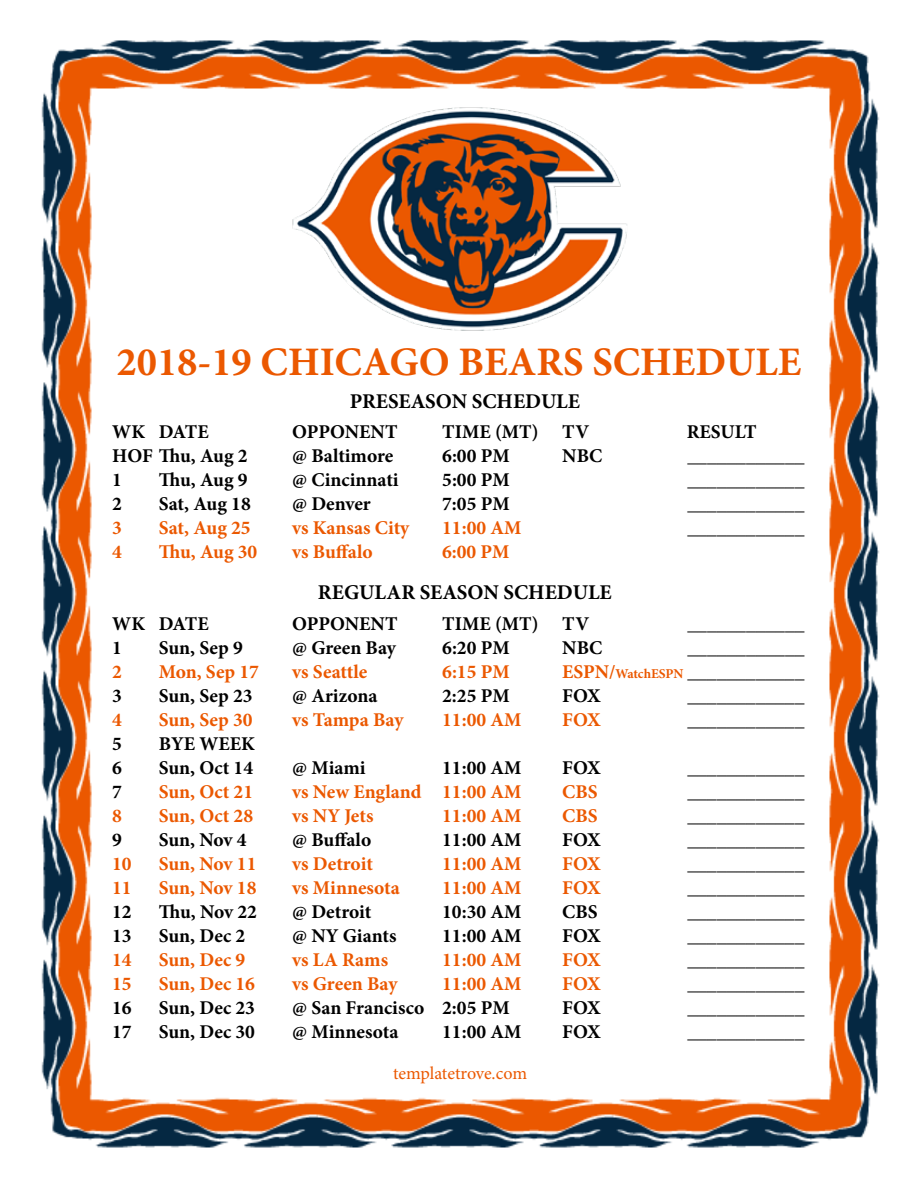
<style>
.page{position:relative;width:918px;height:1188px;background:#fff}
.page>*{position:absolute;margin:0;border:0;box-sizing:border-box;transform-origin:0 0}
.t1{font:700 40.5px "Minion Pro";color:#eb5800}
.t2{font:700 21px "Minion Pro";color:#000}
.t3{font:700 19.5px "Minion Pro";color:#000}
.t4{font:700 19.5px "Minion Pro";color:#eb5800}
.t5{font:18px "Minion Pro";letter-spacing:-.005em;color:#eb5800}
.s1{color:#eb5800}
.s2{font-size:13.5px;color:#eb5800}
</style>
<div class="page">
<img style="left:41px;top:40px;width:839px;height:1108px">
<img style="left:285px;top:104px;width:351px;height:229px">
<h1 class="t1" style="left:117px;top:333px;width:686px">2018-19 CHICAGO BEARS SCHEDULE</h1>
<p class="t2" style="left:350px;top:387px;width:232px">PRESEASON SCHEDULE</p>
<p class="t3" style="left:112px;top:418px;width:98px">WK DATE</p>
<p class="t3" style="left:292px;top:418px;width:107px">OPPONENT</p>
<p class="t3" style="left:442px;top:418px;width:148px">TIME (MT) TV</p>
<p class="t3" style="left:687px;top:418px;width:71px">RESULT</p>
<p class="t3" style="left:112px;top:442px;width:137px">HOF Thu, Aug 2</p>
<p class="t3" style="left:292px;top:442px;width:103px">@ Baltimore</p>
<p class="t3" style="left:442px;top:442px;width:69px">6:00 PM</p>
<p class="t3" style="left:562px;top:442px;width:42px">NBC</p>
<p class="t3" style="left:688px;top:442px;width:118px">____________</p>
<p class="t3" style="left:112px;top:466px;width:11px">1</p>
<p class="t3" style="left:159px;top:466px;width:90px">Thu, Aug 9</p>
<p class="t3" style="left:292px;top:466px;width:108px">@ Cincinnati</p>
<p class="t3" style="left:442px;top:466px;width:69px">5:00 PM</p>
<p class="t3" style="left:687px;top:466px;width:119px">____________</p>
<p class="t3" style="left:112px;top:490px;width:11px">2</p>
<p class="t3" style="left:159px;top:490px;width:94px">Sat, Aug 18</p>
<p class="t3" style="left:292px;top:490px;width:80px">@ Denver</p>
<p class="t3" style="left:442px;top:490px;width:69px">7:05 PM</p>
<p class="t3" style="left:687px;top:490px;width:118px">____________</p>
<p class="t4" style="left:112px;top:514px;width:11px">3</p>
<p class="t4" style="left:159px;top:514px;width:94px">Sat, Aug 25</p>
<p class="t4" style="left:292px;top:514px;width:119px">vs Kansas City</p>
<p class="t4" style="left:442px;top:514px;width:81px">11:00 AM</p>
<p class="t3" style="left:687px;top:514px;width:118px">____________</p>
<p class="t4" style="left:112px;top:538px;width:11px">4</p>
<p class="t4" style="left:159px;top:538px;width:100px">Thu, Aug 30</p>
<p class="t4" style="left:292px;top:538px;width:82px">vs Buffalo</p>
<p class="t4" style="left:442px;top:538px;width:69px">6:00 PM</p>
<p class="t2" style="left:318px;top:577px;width:295px">REGULAR SEASON SCHEDULE</p>
<p class="t3" style="left:112px;top:610px;width:98px">WK DATE</p>
<p class="t3" style="left:292px;top:610px;width:107px">OPPONENT</p>
<p class="t3" style="left:442px;top:610px;width:148px">TIME (MT) TV</p>
<p class="t3" style="left:688px;top:610px;width:118px">____________</p>
<p class="t3" style="left:112px;top:634px;width:11px">1</p>
<p class="t3" style="left:159px;top:634px;width:86px">Sun, Sep 9</p>
<p class="t3" style="left:292px;top:634px;width:105px">@ Green Bay</p>
<p class="t3" style="left:442px;top:634px;width:69px">6:20 PM</p>
<p class="t3" style="left:562px;top:634px;width:42px">NBC</p>
<p class="t3" style="left:688px;top:634px;width:118px">____________</p>
<p class="t4" style="left:112px;top:658px;width:11px">2</p>
<p class="t4" style="left:159px;top:658px;width:102px">Mon, Sep 17</p>
<p class="t4" style="left:292px;top:658px;width:77px">vs Seattle</p>
<p class="t4" style="left:442px;top:658px;width:69px">6:15 PM</p>
<p class="t3" style="left:562px;top:658px;width:244px"><span class="s1">ESPN/</span><span class="s2">WatchESPN</span> ____________</p>
<p class="t3" style="left:112px;top:682px;width:11px">3</p>
<p class="t3" style="left:159px;top:682px;width:95px">Sun, Sep 23</p>
<p class="t3" style="left:292px;top:682px;width:87px">@ Arizona</p>
<p class="t3" style="left:442px;top:682px;width:69px">2:25 PM</p>
<p class="t3" style="left:562px;top:682px;width:40px">FOX</p>
<p class="t3" style="left:687px;top:682px;width:118px">____________</p>
<p class="t4" style="left:112px;top:706px;width:11px">4</p>
<p class="t4" style="left:159px;top:706px;width:95px">Sun, Sep 30</p>
<p class="t4" style="left:292px;top:706px;width:113px">vs Tampa Bay</p>
<p class="t4" style="left:442px;top:706px;width:81px">11:00 AM</p>
<p class="t4" style="left:562px;top:706px;width:40px">FOX</p>
<p class="t3" style="left:687px;top:706px;width:118px">____________</p>
<p class="t3" style="left:112px;top:730px;width:11px">5</p>
<p class="t3" style="left:159px;top:730px;width:98px">BYE WEEK</p>
<p class="t3" style="left:112px;top:754px;width:11px">6</p>
<p class="t3" style="left:159px;top:754px;width:96px">Sun, Oct 14</p>
<p class="t3" style="left:292px;top:754px;width:75px">@ Miami</p>
<p class="t3" style="left:442px;top:754px;width:81px">11:00 AM</p>
<p class="t3" style="left:562px;top:754px;width:40px">FOX</p>
<p class="t3" style="left:687px;top:754px;width:118px">____________</p>
<p class="t3" style="left:112px;top:778px;width:11px">7</p>
<p class="t4" style="left:159px;top:778px;width:96px">Sun, Oct 21</p>
<p class="t4" style="left:292px;top:778px;width:231px">vs New England 11:00 AM</p>
<p class="t4" style="left:562px;top:778px;width:37px">CBS</p>
<p class="t3" style="left:687px;top:778px;width:118px">____________</p>
<p class="t4" style="left:112px;top:802px;width:11px">8</p>
<p class="t4" style="left:159px;top:802px;width:96px">Sun, Oct 28</p>
<p class="t4" style="left:292px;top:802px;width:83px">vs NY Jets</p>
<p class="t4" style="left:442px;top:802px;width:81px">11:00 AM</p>
<p class="t4" style="left:562px;top:802px;width:37px">CBS</p>
<p class="t3" style="left:687px;top:802px;width:118px">____________</p>
<p class="t3" style="left:112px;top:826px;width:11px">9</p>
<p class="t3" style="left:159px;top:826px;width:89px">Sun, Nov 4</p>
<p class="t3" style="left:292px;top:826px;width:81px">@ Buffalo</p>
<p class="t3" style="left:442px;top:826px;width:81px">11:00 AM</p>
<p class="t3" style="left:562px;top:826px;width:40px">FOX</p>
<p class="t3" style="left:687px;top:826px;width:118px">____________</p>
<p class="t4" style="left:112px;top:850px;width:21px">10</p>
<p class="t4" style="left:159px;top:850px;width:99px">Sun, Nov 11</p>
<p class="t4" style="left:292px;top:850px;width:82px">vs Detroit</p>
<p class="t4" style="left:442px;top:850px;width:81px">11:00 AM</p>
<p class="t4" style="left:562px;top:850px;width:40px">FOX</p>
<p class="t3" style="left:687px;top:850px;width:118px">____________</p>
<p class="t4" style="left:112px;top:874px;width:21px">11</p>
<p class="t4" style="left:159px;top:874px;width:99px">Sun, Nov 18</p>
<p class="t4" style="left:292px;top:874px;width:109px">vs Minnesota</p>
<p class="t4" style="left:442px;top:874px;width:81px">11:00 AM</p>
<p class="t4" style="left:562px;top:874px;width:40px">FOX</p>
<p class="t3" style="left:687px;top:874px;width:118px">____________</p>
<p class="t3" style="left:112px;top:898px;width:21px">12</p>
<p class="t3" style="left:159px;top:898px;width:100px">Thu, Nov 22</p>
<p class="t3" style="left:292px;top:898px;width:81px">@ Detroit</p>
<p class="t3" style="left:442px;top:898px;width:81px">10:30 AM</p>
<p class="t3" style="left:562px;top:898px;width:37px">CBS</p>
<p class="t3" style="left:687px;top:898px;width:118px">____________</p>
<p class="t3" style="left:112px;top:922px;width:21px">13</p>
<p class="t3" style="left:159px;top:922px;width:88px">Sun, Dec 2</p>
<p class="t3" style="left:292px;top:922px;width:106px">@ NY Giants</p>
<p class="t3" style="left:442px;top:922px;width:81px">11:00 AM</p>
<p class="t3" style="left:562px;top:922px;width:40px">FOX</p>
<p class="t3" style="left:687px;top:922px;width:118px">____________</p>
<p class="t4" style="left:112px;top:946px;width:21px">14</p>
<p class="t4" style="left:159px;top:946px;width:88px">Sun, Dec 9</p>
<p class="t4" style="left:292px;top:946px;width:97px">vs LA Rams</p>
<p class="t4" style="left:442px;top:946px;width:81px">11:00 AM</p>
<p class="t4" style="left:562px;top:946px;width:40px">FOX</p>
<p class="t3" style="left:687px;top:946px;width:118px">____________</p>
<p class="t4" style="left:112px;top:970px;width:21px">15</p>
<p class="t4" style="left:159px;top:970px;width:98px">Sun, Dec 16</p>
<p class="t4" style="left:292px;top:970px;width:107px">vs Green Bay</p>
<p class="t4" style="left:442px;top:970px;width:81px">11:00 AM</p>
<p class="t4" style="left:562px;top:970px;width:40px">FOX</p>
<p class="t3" style="left:687px;top:970px;width:118px">____________</p>
<p class="t3" style="left:112px;top:994px;width:21px">16</p>
<p class="t3" style="left:159px;top:994px;width:98px">Sun, Dec 23</p>
<p class="t3" style="left:292px;top:994px;width:219px">@ San Francisco 2:05 PM</p>
<p class="t3" style="left:562px;top:994px;width:40px">FOX</p>
<p class="t3" style="left:687px;top:994px;width:118px">____________</p>
<p class="t3" style="left:112px;top:1018px;width:21px">17</p>
<p class="t3" style="left:159px;top:1018px;width:98px">Sun, Dec 30</p>
<p class="t3" style="left:292px;top:1018px;width:108px">@ Minnesota</p>
<p class="t3" style="left:442px;top:1018px;width:81px">11:00 AM</p>
<p class="t3" style="left:562px;top:1018px;width:40px">FOX</p>
<p class="t3" style="left:687px;top:1018px;width:118px">____________</p>
<p class="t5" style="left:393px;top:1061px;width:136px">templatetrove.com</p>
</div>
